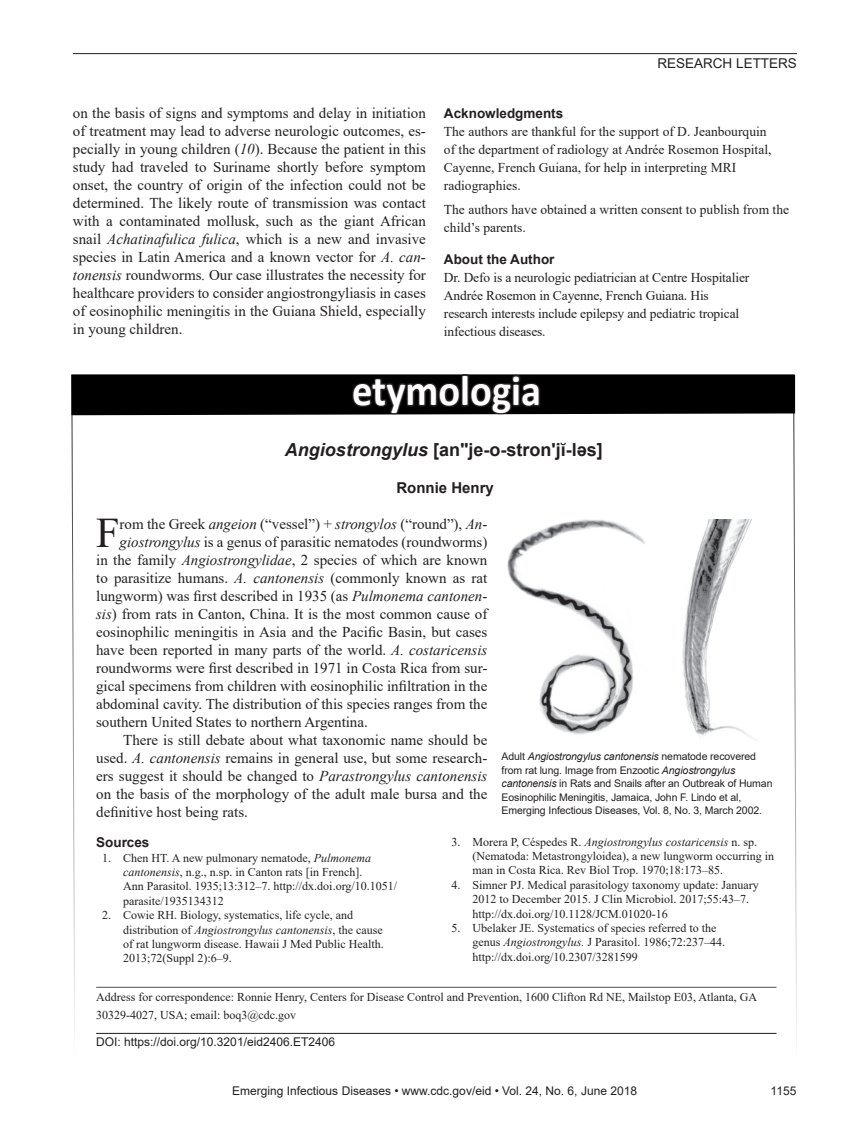
<style>
.page{position:relative;width:851px;height:1134px;background:#fff}
.page>*{position:absolute;margin:0;border:0;box-sizing:border-box;transform-origin:0 0}
.Body_Text{font:700 43.35px "Calibri";color:#fff;scale:.93 1}
.Drop_Cap{font:42.15px "Times New Roman";color:#231f20}
.t1{font:700 18px "Arial";color:#231f20}
.Body_Text-2{font:15px/18px "Times New Roman";color:#231f20;text-align:justify}
.Drop_Cap-2{font:15px "Times New Roman";color:#231f20}
.Authors{font:700 15px "Arial";color:#231f20}
.Acknowledgment{font:13.5px/18px "Times New Roman";color:#231f20}
.Bio{font:13.5px/18px "Times New Roman";letter-spacing:-.01em;color:#231f20}
.Acknowledgment_Head{font:700 13.5px "Arial";color:#231f20}
.t2{font:13.5px "Arial";color:#231f20}
.References{font:12px/14.4px "Times New Roman";color:#231f20}
.Correspondence{font:12px/18px "Times New Roman";color:#231f20}
.DOI{font:12px "Arial";color:#231f20}
.Figure_Legend{font:10.5px/13.5px "Arial";letter-spacing:-.01em;color:#231f20}
.s1{font-style:italic}
</style>
<div class="page">
<hr style="left:73px;top:53px;width:723px;height:1px;background:#231f20">
<svg style="left:71px;top:375px;width:726px;height:659px"></svg>
<svg style="left:71px;top:374px;width:724px;height:46px;background:#242424"></svg>
<hr style="left:96px;top:987px;width:680px;height:1px;background:#636366">
<hr style="left:96px;top:1033px;width:680px;height:1px;background:#333">
<img style="left:503px;top:519px;width:269px;height:223px">
<p class="t2" style="left:657px;top:54px;width:141px">RESEARCH LETTERS</p>
<p class="Body_Text-2" style="left:73px;top:104px;width:354px">on the basis of signs and symptoms and delay in initiation of treatment may lead to adverse neurologic outcomes, es&shy;pecially in young children (<span class="s1">10</span>). Because the patient in this study had traveled to Suriname shortly before symptom onset, the country of origin of the infection could not be determined. The likely route of transmission was contact with a contaminated mollusk, such as the giant African snail <span class="s1">Achatinafulica fulica</span>, which is a new and invasive species in Latin America and a known vector for <span class="s1">A. can&shy;tonensis</span> roundworms<span class="s1">.</span> Our case illustrates the necessity for healthcare providers to consider angiostrongyliasis in cases of eosinophilic meningitis in the Guiana Shield, especially in young children.</p>
<p class="Acknowledgment_Head" style="left:444px;top:104px;width:121px">Acknowledgments</p>
<p class="Acknowledgment" style="left:444px;top:122px;width:329px">The authors are thankful for the support of D. Jeanbourquin of the department of radiology at Andrée Rosemon Hospital, Cayenne, French Guiana, for help in interpreting MRI radiographies.</p>
<p class="Acknowledgment" style="left:444px;top:200px;width:346px">The authors have obtained a written consent to publish from the child’s parents.</p>
<p class="Acknowledgment_Head" style="left:444px;top:250px;width:112px">About the Author</p>
<p class="Bio" style="left:444px;top:268px;width:307px">Dr. Defo is a neurologic pediatrician at Centre Hospitalier Andrée Rosemon in Cayenne, French Guiana. His research interests include epilepsy and pediatric tropical infectious diseases.</p>
<p class="Body_Text" style="left:352px;top:360px;width:205px">etymologia</p>
<h2 class="t1" style="left:285px;top:437px;width:319px"><span class="s1">Angiostrongylus</span> [anʺje-o-stronʹjĭ-ləs]</h2>
<p class="Authors" style="left:396px;top:477px;width:99px">Ronnie Henry</p>
<p class="Drop_Cap" style="left:96px;top:504px;width:25px">F</p>
<p class="Drop_Cap-2" style="left:120px;top:514px;width:369px">rom the Greek <span class="s1">angeion</span> (“vessel”) + <span class="s1">strongylos</span> (“round”), <span class="s1">An-</span></p>
<p class="Drop_Cap-2" style="left:120px;top:532px;width:369px"><span class="s1">giostrongylus</span> is a genus of parasitic nematodes (roundworms)</p>
<p class="Drop_Cap-2" style="left:96px;top:550px;width:392px">in the family <span class="s1">Angiostrongylidae</span>, 2 species of which are known</p>
<p class="Drop_Cap-2" style="left:96px;top:568px;width:392px">to parasitize humans. <span class="s1">A. cantonensis</span> (commonly known as rat</p>
<p class="Drop_Cap-2" style="left:96px;top:586px;width:392px">lungworm) was first described in 1935 (as <span class="s1">Pulmonema cantonen-</span></p>
<p class="Drop_Cap-2" style="left:96px;top:604px;width:392px"><span class="s1">sis</span>) from rats in Canton, China. It is the most common cause of</p>
<p class="Drop_Cap-2" style="left:96px;top:622px;width:393px">eosinophilic meningitis in Asia and the Pacific Basin, but cases</p>
<p class="Drop_Cap-2" style="left:96px;top:640px;width:392px">have been reported in many parts of the world. <span class="s1">A. costaricensis</span></p>
<p class="Drop_Cap-2" style="left:96px;top:658px;width:392px">roundworms were first described in 1971 in Costa Rica from sur-</p>
<p class="Drop_Cap-2" style="left:96px;top:676px;width:393px">gical specimens from children with eosinophilic infiltration in the</p>
<p class="Drop_Cap-2" style="left:96px;top:694px;width:392px">abdominal cavity. The distribution of this species ranges from the</p>
<p class="Drop_Cap-2" style="left:96px;top:712px;width:273px">southern United States to northern Argentina.</p>
<p class="Body_Text-2" style="left:96px;top:731px;width:392px;text-indent:27px">There is still debate about what taxonomic name should be used. <span class="s1">A. cantonensis</span> remains in general use, but some research&shy;ers suggest it should be changed to <span class="s1">Parastrongylus cantonensis </span>on the basis of the morphology of the adult male bursa and the definitive host being rats.</p>
<p class="Figure_Legend" style="left:501px;top:750px;width:272px">Adult <span class="s1">Angiostrongylus cantonensis</span> nematode recovered from rat lung. Image from Enzootic <span class="s1">Angiostrongylus cantonensis</span> in Rats and Snails after an Outbreak of Human Eosinophilic Meningitis, Jamaica, John F. Lindo et al, Emerging Infectious Diseases, Vol. 8, No. 3, March 2002.</p>
<p class="Acknowledgment_Head" style="left:96px;top:833px;width:55px">Sources</p>
<p class="References" style="left:123px;top:850px;width:275px;text-indent:-21px">1. Chen HT. A new pulmonary nematode, <span class="s1">Pulmonema cantonensis</span>, n.g., n.sp. in Canton rats [in French].<br>Ann Parasitol. 1935;13:312–7. http://dx.doi.org/10.1051/ parasite/1935134312</p>
<p class="References" style="left:123px;top:908px;width:262px;text-indent:-21px">2. Cowie RH. Biology, systematics, life cycle, and distribution of <span class="s1">Angiostrongylus cantonensis</span>, the cause of rat lungworm disease. Hawaii J Med Public Health.<br>2013;72(Suppl 2):6–9.</p>
<p class="References" style="left:472px;top:834px;width:303px;text-indent:-21px">3. Morera P, Céspedes R. <span class="s1">Angiostrongylus costaricensis</span> n. sp. (Nematoda: Metastrongyloidea), a new lungworm occurring in man in Costa Rica. Rev Biol Trop. 1970;18:173–85.</p>
<p class="References" style="left:472px;top:877px;width:288px;text-indent:-21px">4. Simner PJ. Medical parasitology taxonomy update: January<br>2012 to December 2015. J Clin Microbiol. 2017;55:43–7. http://dx.doi.org/10.1128/JCM.01020-16</p>
<p class="References" style="left:472px;top:920px;width:254px;text-indent:-21px">5. Ubelaker JE. Systematics of species referred to the genus <span class="s1">Angiostrongylus.</span> J Parasitol. 1986;72:237–44. http://dx.doi.org/10.2307/3281599</p>
<p class="Correspondence" style="left:96px;top:988px;width:662px">Address for correspondence: Ronnie Henry, Centers for Disease Control and Prevention, 1600 Clifton Rd NE, Mailstop E03, Atlanta, GA<br>30329-4027, USA; email: boq3@cdc.gov</p>
<p class="DOI" style="left:96px;top:1034px;width:240px">DOI: https://doi.org/10.3201/eid2406.ET2406</p>
<p class="DOI" style="left:232px;top:1083px;width:406px">Emerging Infectious Diseases • www.cdc.gov/eid • Vol. 24, No. 6, June 2018</p>
<p class="DOI" style="left:770px;top:1083px;width:27px">1155</p>
</div>
